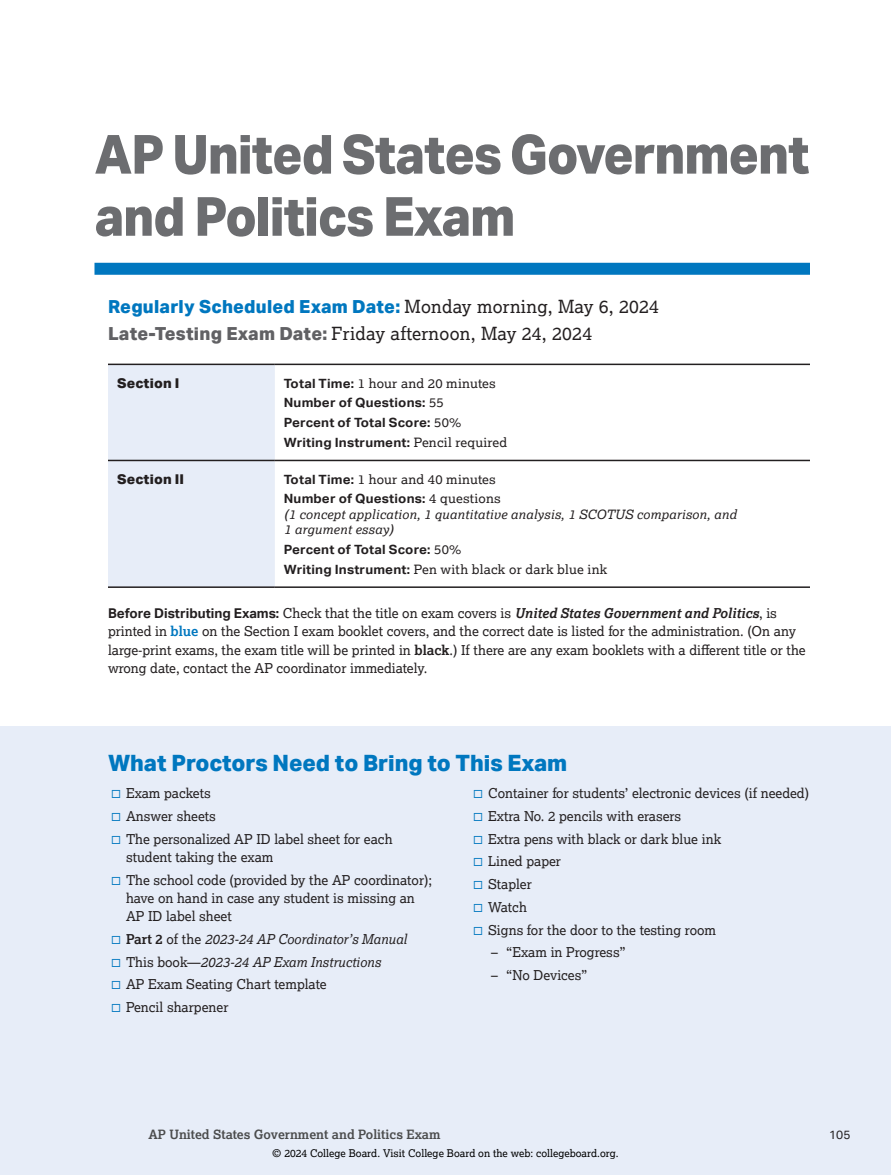
<style>
.page{position:relative;width:891px;height:1175px;background:#fff}
.page>*{position:absolute;margin:0;border:0;box-sizing:border-box;transform-origin:0 0}
.t1{font:800 54px/62.1px "Aktiv Grotesk";letter-spacing:-.02em;color:#6c6d70;scale:.94 1}
.t2{font:800 22.5px "Aktiv Grotesk";color:#0077bf}
.t3{font:800 18px "Aktiv Grotesk";letter-spacing:.015em;color:#0077bf}
.t4{font:18px "Lexia";letter-spacing:.015em;color:#231f20}
.t5{font:13.5px/22.8px "Lexia";color:#231f20}
.t6{font:800 13.5px "Aktiv Grotesk";letter-spacing:.015em;color:#231f20;scale:1.05 1}
.t7{font:700 12.75px/19.8px "Aktiv Grotesk";letter-spacing:.015em;color:#231f20;scale:1.05 1}
.t8{font:12.75px "Lexia";letter-spacing:.015em;color:#231f20;scale:1.05 1}
.t9{font:italic 12.75px/15.3px "Lexia";letter-spacing:.015em;color:#231f20;scale:1.05 1}
.t10{font:700 12.75px "Lexia";color:#4b4c4d}
.t11{font:12px "Aktiv Grotesk";color:#231f20}
.t12{font:10.5px "Lexia";color:#000}
.s1{font-family:"Lexia";font-weight:400;color:#231f20}
.s2{font-family:"Aktiv Grotesk";font-weight:800;color:#616164}
.s3{font-family:"Aktiv Grotesk";font-weight:700}
.s4{font-family:"Lexia";font-weight:400}
.s5{font-weight:700;font-style:italic}
.s6{font-weight:700;color:#0077bf}
.s7{font-weight:700}
.s8{font-style:italic}
</style>
<div class="page">
<div style="left:0;top:726px;width:891px;height:448px;background:#e7edf8"></div>
<div style="left:94px;top:263px;width:716px;height:12px;background:#0077bf"></div>
<div style="left:108px;top:365px;width:167px;height:221px;background:#e7edf8"></div>
<hr style="left:108px;top:586px;width:167px;height:2px;background:#231f20">
<hr style="left:275px;top:586px;width:535px;height:2px;background:#231f20">
<hr style="left:108px;top:363px;width:167px;height:2px;background:#231f20">
<hr style="left:108px;top:460px;width:167px;height:1px;background:#231f20">
<hr style="left:275px;top:363px;width:535px;height:2px;background:#231f20">
<hr style="left:275px;top:460px;width:535px;height:1px;background:#231f20">
<h1 class="t1" style="left:94px;top:122px;width:762px">AP United States Government and Politics Exam</h1>
<h3 class="t3" style="left:108px;top:295px;width:553px">Regularly Scheduled Exam Date: <span class="s1">Monday morning, May 6, 2024</span></h3>
<h3 class="t4" style="left:108px;top:322px;width:486px"><span class="s2">Late-Testing Exam Date:</span> Friday afternoon, May 24, 2024</h3>
<p class="t6" style="left:117px;top:374px;width:61px">Section I</p>
<p class="t8" style="left:284px;top:375px;width:203px"><span class="s3">Total Time:</span> 1 hour and 20 minutes</p>
<p class="t7" style="left:284px;top:393px;width:214px">Number of Questions: <span class="s4">55<br></span>Percent of Total Score: <span class="s4">50%<br></span>Writing Instrument: <span class="s4">Pencil required</span></p>
<p class="t6" style="left:117px;top:470px;width:66px">Section II</p>
<p class="t8" style="left:284px;top:471px;width:203px"><span class="s3">Total Time:</span> 1 hour and 40 minutes</p>
<p class="t7" style="left:284px;top:489px;width:208px">Number of Questions: <span class="s4">4 questions</span></p>
<p class="t9" style="left:284px;top:506px;width:433px">(1 concept application, 1 quantitative analysis, 1 SCOTUS comparison, and<br>1 argument essay)</p>
<p class="t7" style="left:284px;top:539px;width:171px">Percent of Total Score: <span class="s4">50%</span></p>
<p class="t8" style="left:284px;top:561px;width:309px"><span class="s3">Writing Instrument:</span> Pen with black or dark blue ink</p>
<p class="t5" style="left:108px;top:604px;width:699px;line-height:18.3px"><span class="s3">Before Distributing Exams:</span> Check that the title on exam covers is <span class="s5">United States Government and Politics</span>, is printed in <span class="s6">blue</span> on the Section I exam booklet covers, and the correct date is listed for the administration. (On any large-print exams, the exam title will be printed in <span class="s7">black</span>.) If there are any exam booklets with a different title or the wrong date, contact the AP coordinator immediately.</p>
<h2 class="t2" style="left:108px;top:748px;width:461px">What Proctors Need to Bring to This Exam</h2>
<p class="t5" style="left:126px;top:781px;width:268px">Exam packets<br>Answer sheets<br>The personalized AP ID label sheet for each</p>
<p class="t5" style="left:126px;top:845px;width:308px">student taking the exam<br>The school code (provided by the AP coordinator);</p>
<p class="t5" style="left:126px;top:888px;width:290px;line-height:18.3px">have on hand in case any student is missing an<br>AP ID label sheet</p>
<p class="t5" style="left:126px;top:927px;width:282px"><span class="s7">Part 2</span> of the <span class="s8">2023-24 AP Coordinator’s Manual </span>This book—<span class="s8">2023-24 AP Exam Instructions<br></span>AP Exam Seating Chart template<br>Pencil sharpener</p>
<p class="t5" style="left:488px;top:781px;width:322px">Container for students’ electronic devices (if needed)<br>Extra No. 2 pencils with erasers<br>Extra pens with black or dark blue ink<br>Lined paper<br>Stapler<br>Watch<br>Signs for the door to the testing room</p>
<p class="t5" style="left:491px;top:940px;width:136px">– “Exam in Progress”</p>
<p class="t5" style="left:491px;top:963px;width:98px">– “No Devices”</p>
<p class="t10" style="left:148px;top:1126px;width:294px">AP United States Government and Politics Exam</p>
<p class="t11" style="left:829px;top:1127px;width:23px">105</p>
<p class="t12" style="left:272px;top:1146px;width:348px">© 2024 College Board. Visit College Board on the web: collegeboard.org.</p>
</div>
